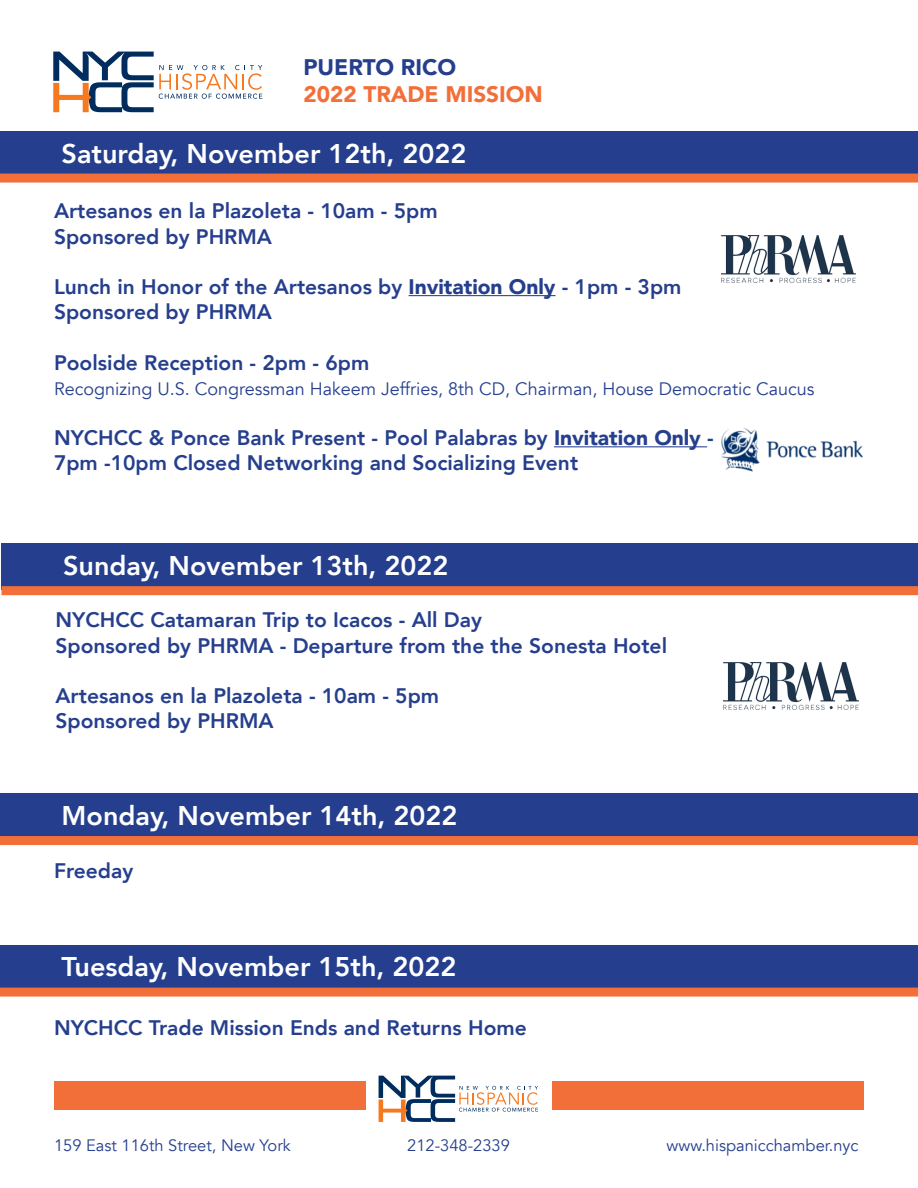
<style>
.page{position:relative;width:918px;height:1188px;background:#fff}
.page>*{position:absolute;margin:0;border:0;box-sizing:border-box;transform-origin:0 0}
.t1{font:800 27px "Avenir";color:#fff}
.t2{font:900 22.5px "Avenir";color:#f26f39}
.t3{font:900 22.5px "Avenir";color:#253f8e}
.t4{font:800 21px "Avenir";color:#253f8e}
.t5{font:18px "Avenir";color:#253f8e}
.t6{font:16.5px "Avenir";color:#253f8e}
.s1{font-weight:900}
</style>
<div class="page">
<svg style="left:53px;top:52px;width:209px;height:60px"></svg>
<hr style="left:409px;top:295px;width:147px;height:1px;background:#253f8e">
<hr style="left:554px;top:446px;width:153px;height:1px;background:#253f8e">
<div style="left:0;top:131px;width:918px;height:46px;background:#253f8e"></div>
<div style="left:0;top:174px;width:918px;height:9px;background:#f26f39"></div>
<div style="left:2px;top:544px;width:916px;height:46px;background:#253f8e"></div>
<div style="left:0;top:794px;width:918px;height:46px;background:#253f8e"></div>
<div style="left:2px;top:586px;width:916px;height:9px;background:#f26f39"></div>
<div style="left:0;top:836px;width:918px;height:9px;background:#f26f39"></div>
<div style="left:0;top:945px;width:918px;height:46px;background:#253f8e"></div>
<div style="left:0;top:988px;width:918px;height:9px;background:#f26f39"></div>
<svg style="left:379px;top:1076px;width:159px;height:46px"></svg>
<div style="left:55px;top:1081px;width:311px;height:28px;background:#f26f39"></div>
<div style="left:553px;top:1081px;width:311px;height:28px;background:#f26f39"></div>
<img style="left:721px;top:236px;width:135px;height:46px">
<img style="left:723px;top:663px;width:135px;height:46px">
<img style="left:721px;top:428px;width:142px;height:44px">
<p class="t3" style="left:303px;top:48px;width:154px">PUERTO RICO</p>
<p class="t2" style="left:303px;top:75px;width:241px">2022 TRADE MISSION</p>
<p class="t1" style="left:62px;top:133px;width:406px">Saturday, November 12th, 2022</p>
<p class="t4" style="left:54px;top:195px;width:385px">Artesanos en la Plazoleta - 10am - 5pm</p>
<p class="t4" style="left:54px;top:220px;width:220px">Sponsored by PHRMA</p>
<p class="t4" style="left:54px;top:270px;width:629px">Lunch in Honor of the Artesanos by <span class="s1">Invitation Only</span> - 1pm - 3pm</p>
<p class="t4" style="left:54px;top:296px;width:220px">Sponsored by PHRMA</p>
<p class="t4" style="left:54px;top:346px;width:317px">Poolside Reception - 2pm - 6pm</p>
<p class="t5" style="left:54px;top:378px;width:762px">Recognizing U.S. Congressman Hakeem Jeffries, 8th CD, Chairman, House Democratic Caucus</p>
<p class="t4" style="left:54px;top:422px;width:661px">NYCHCC &amp; Ponce Bank Present - Pool Palabras by <span class="s1">Invitation Only</span> -</p>
<p class="t4" style="left:54px;top:447px;width:526px">7pm -10pm Closed Networking and Socializing Event</p>
<p class="t1" style="left:63px;top:544px;width:387px">Sunday, November 13th, 2022</p>
<p class="t4" style="left:56px;top:604px;width:428px">NYCHCC Catamaran Trip to Icacos - All Day</p>
<p class="t4" style="left:56px;top:629px;width:613px">Sponsored by PHRMA - Departure from the the Sonesta Hotel</p>
<p class="t4" style="left:56px;top:679px;width:385px">Artesanos en la Plazoleta - 10am - 5pm</p>
<p class="t4" style="left:56px;top:705px;width:220px">Sponsored by PHRMA</p>
<p class="t1" style="left:62px;top:794px;width:397px">Monday, November 14th, 2022</p>
<p class="t4" style="left:54px;top:855px;width:81px">Freeday</p>
<p class="t1" style="left:62px;top:946px;width:396px">Tuesday, November 15th, 2022</p>
<p class="t4" style="left:54px;top:1011px;width:474px">NYCHCC Trade Mission Ends and Returns Home</p>
<p class="t6" style="left:54px;top:1135px;width:238px">159 East 116th Street, New York</p>
<p class="t6" style="left:407px;top:1135px;width:104px">212-348-2339</p>
<p class="t6" style="left:667px;top:1135px;width:193px">www.hispanicchamber.nyc</p>
</div>
